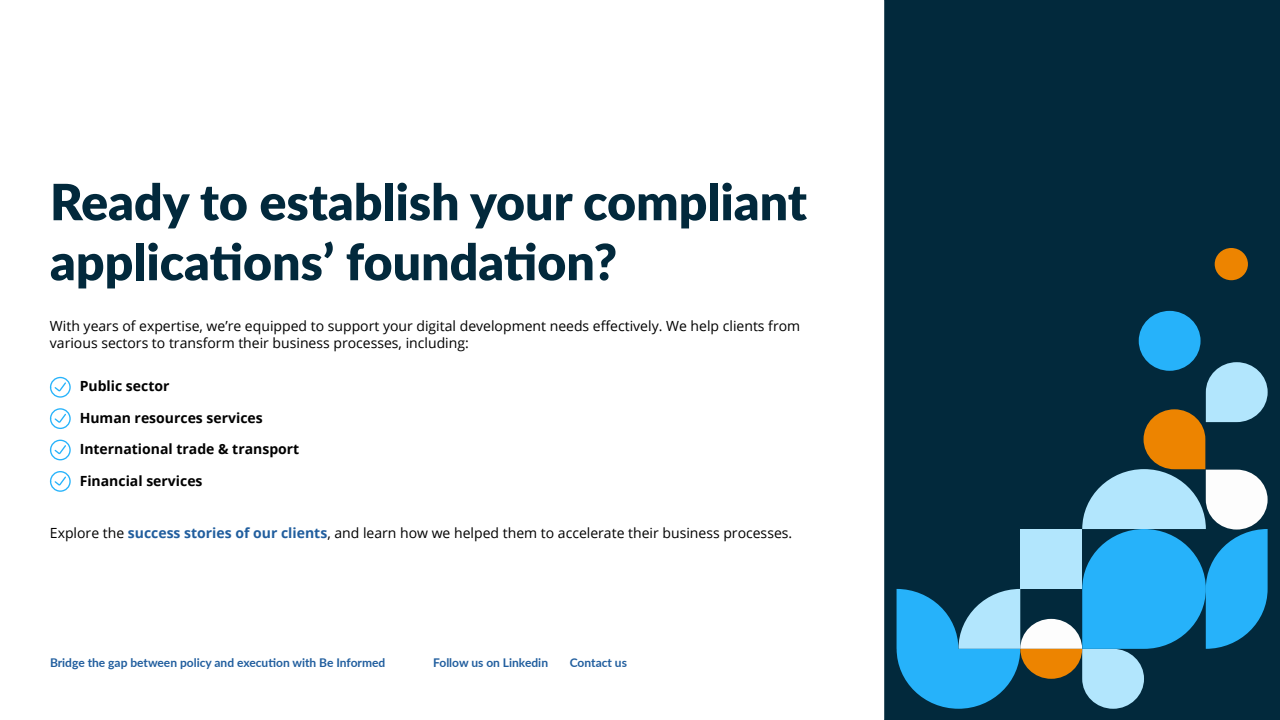
<style>
.page{position:relative;width:1280px;height:720px;background:#fff}
.page>*{position:absolute;margin:0;border:0;box-sizing:border-box;transform-origin:0 0}
.t1{font:900 50px/60px "Lato";color:#02293c}
.t2{font:14px/16.8px "Open Sans";color:#000}
.t3{font:700 14px "Open Sans";color:#000}
.t4{font:700 12px "Lato";color:#215e9e}
.s1{font-weight:700;color:#215e9e}
</style>
<div class="page">
<div style="left:885px;top:1px;width:394px;height:718px;background:#02293c"></div>
<svg style="left:896px;top:311px;width:371px;height:398px"></svg>
<div style="left:1214px;top:248px;width:34px;height:32px;background:#ed8400;border-radius:50%"></div>
<svg style="left:49px;top:376px;width:22px;height:22px"></svg>
<svg style="left:49px;top:408px;width:22px;height:21px"></svg>
<svg style="left:49px;top:439px;width:22px;height:22px"></svg>
<svg style="left:49px;top:471px;width:22px;height:21px"></svg>
<h1 class="t1" style="left:50px;top:170px;width:758px">Ready to establish your compliant applications’ foundation?</h1>
<p class="t2" style="left:50px;top:317px;width:752px">With years of expertise, we’re equipped to support your digital development needs effectively. We help clients from various sectors to transform their business processes, including:</p>
<p class="t3" style="left:80px;top:381px;width:91px">Public sector</p>
<p class="t3" style="left:80px;top:412px;width:185px">Human resources services</p>
<p class="t3" style="left:80px;top:444px;width:221px">International trade &amp; transport</p>
<p class="t3" style="left:80px;top:475px;width:124px">Financial services</p>
<p class="t2" style="left:50px;top:526px;width:744px">Explore the <span class="s1">success stories of our clients</span>, and learn how we helped them to accelerate their business processes.</p>
<p class="t4" style="left:50px;top:653px;width:337px">Bridge the gap between policy and execution with Be Informed</p>
<p class="t4" style="left:433px;top:658px;width:116px">Follow us on Linkedin</p>
<p class="t4" style="left:570px;top:658px;width:59px">Contact us</p>
</div>
